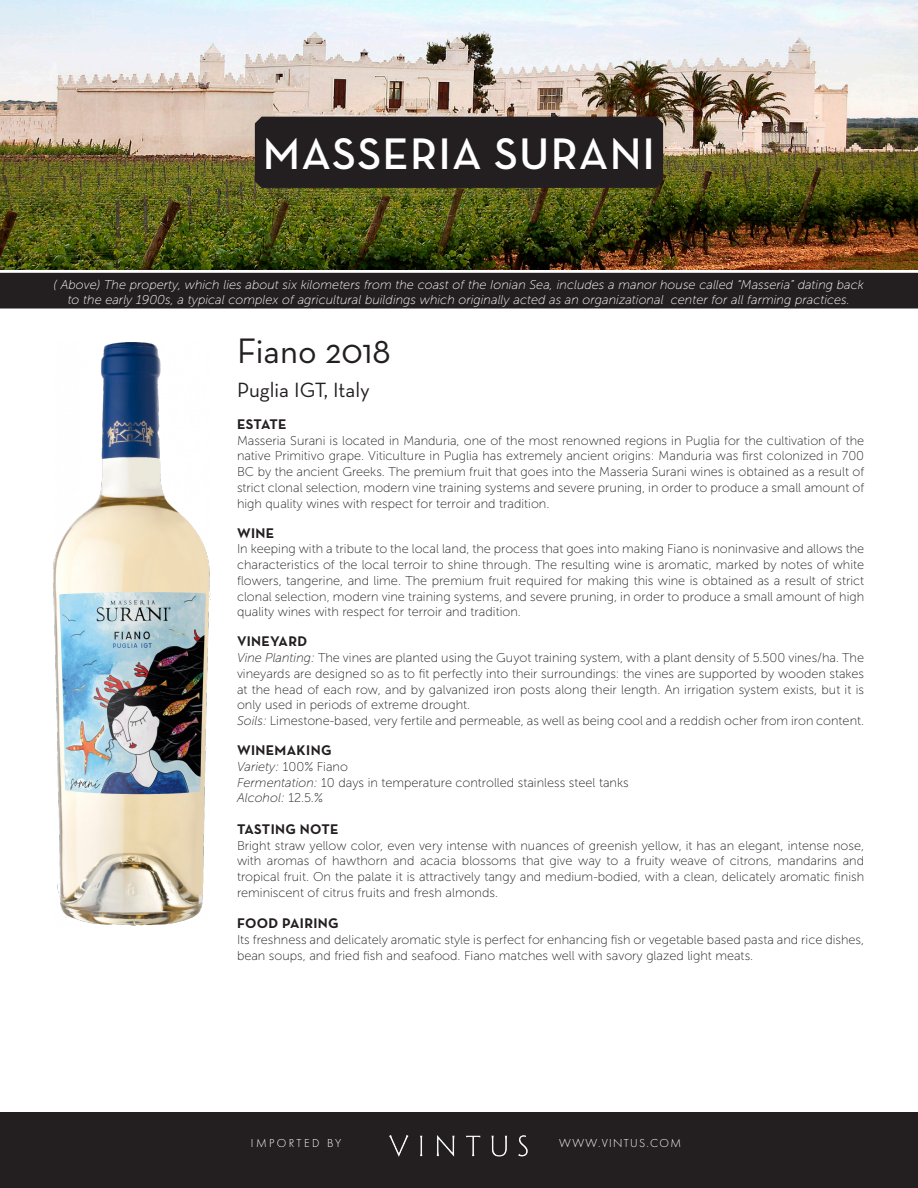
<style>
.page{position:relative;width:918px;height:1188px;background:#fff}
.page>*{position:absolute;margin:0;border:0;box-sizing:border-box;transform-origin:0 0}
.t1{font:600 45px "Neutraface Text";letter-spacing:.025em;color:#fff}
.t2{font:36px "Neutraface Text";color:#231f20}
.t3{font:21px "Neutraface Text";color:#231f20}
.t4{font:700 14.25px "Neutraface Text";letter-spacing:.025em;color:#231f20}
.t5{font:12.75px/15.8px "Museo Sans 100";color:#231f20;text-align:justify}
.t6{font:italic 12.75px/15.8px "Museo Sans 100";color:#fff;text-align:center}
.t7{font:italic 12.75px "Museo Sans 100";color:#231f20}
.t8{font:300 12px "Futura PT";letter-spacing:.11em;color:#fff}
.t9{font:300 12px "Futura PT";letter-spacing:.2em;color:#fff}
.s1{font-style:italic}
.s2{font-style:normal}
</style>
<div class="page">
<img style="left:0;top:0;width:918px;height:269px">
<div style="left:1px;top:274px;width:916px;height:34px;background:#231f20"></div>
<div style="left:0;top:273px;width:918px;height:36px;border:2px solid #231f20"></div>
<div style="left:255px;top:117px;width:408px;height:71px;background:#231f20"></div>
<div style="left:0;top:1112px;width:918px;height:76px;background:#231f20"></div>
<img style="left:384px;top:1133px;width:148px;height:24px">
<img style="left:54px;top:342px;width:156px;height:583px">
<p class="t1" style="left:263px;top:126px;width:394px">MASSERIA SURANI</p>
<p class="t6" style="left:54px;top:276px;width:812px">( Above) The property, which lies about six kilometers from the coast of the Ionian Sea, includes a manor house called “Masseria” dating back to the early 1900s, a typical complex of agricultural buildings which originally acted as an organizational center for all farming practices.</p>
<p class="t2" style="left:237px;top:328px;width:155px">Fiano 2018</p>
<p class="t3" style="left:237px;top:376px;width:134px">Puglia IGT, Italy</p>
<p class="t4" style="left:237px;top:415px;width:51px">ESTATE</p>
<p class="t5" style="left:237px;top:432px;width:629px">Masseria Surani is located in Manduria, one of the most renowned regions in Puglia for the cultivation of the native Primitivo grape. Viticulture in Puglia has extremely ancient origins: Manduria was first colonized in 700<br>BC by the ancient Greeks. The premium fruit that goes into the Masseria Surani wines is obtained as a result of strict clonal selection, modern vine training systems and severe pruning, in order to produce a small amount of high quality wines with respect for terroir and tradition.</p>
<p class="t4" style="left:237px;top:524px;width:39px">WINE</p>
<p class="t5" style="left:237px;top:541px;width:629px">In keeping with a tribute to the local land, the process that goes into making Fiano is noninvasive and allows the characteristics of the local terroir to shine through. The resulting wine is aromatic, marked by notes of white flowers, tangerine, and lime. The premium fruit required for making this wine is obtained as a result of strict clonal selection, modern vine training systems, and severe pruning, in order to produce a small amount of high quality wines with respect for terroir and tradition.</p>
<p class="t4" style="left:237px;top:632px;width:72px">VINEYARD</p>
<p class="t5" style="left:237px;top:650px;width:629px"><span class="s1">Vine Planting:</span> The vines are planted using the Guyot training system, with a plant density of 5.500 vines/ha. The vineyards are designed so as to fit perfectly into their surroundings: the vines are supported by wooden stakes at the head of each row, and by galvanized iron posts along their length. An irrigation system exists, but it is only used in periods of extreme drought.</p>
<p class="t5" style="left:237px;top:713px;width:629px"><span class="s1">Soils:</span> Limestone-based, very fertile and permeable, as well as being cool and a reddish ocher from iron content.</p>
<p class="t4" style="left:237px;top:741px;width:96px">WINEMAKING</p>
<p class="t5" style="left:237px;top:759px;width:112px"><span class="s1">Variety:</span> 100% Fiano</p>
<p class="t5" style="left:237px;top:774px;width:393px"><span class="s1">Fermentation:</span> 10 days in temperature controlled stainless steel tanks</p>
<p class="t7" style="left:237px;top:791px;width:87px">Alcohol: <span class="s2">12.5.%</span></p>
<p class="t4" style="left:237px;top:820px;width:103px">TASTING NOTE</p>
<p class="t5" style="left:237px;top:837px;width:629px">Bright straw yellow color, even very intense with nuances of greenish yellow, it has an elegant, intense nose, with aromas of hawthorn and acacia blossoms that give way to a fruity weave of citrons, mandarins and tropical fruit. On the palate it is attractively tangy and medium-bodied, with a clean, delicately aromatic finish reminiscent of citrus fruits and fresh almonds.</p>
<p class="t4" style="left:237px;top:914px;width:103px">FOOD PAIRING</p>
<p class="t5" style="left:237px;top:932px;width:629px">Its freshness and delicately aromatic style is perfect for enhancing fish or vegetable based pasta and rice dishes, bean soups, and fried fish and seafood. Fiano matches well with savory glazed light meats.</p>
<p class="t9" style="left:251px;top:1137px;width:92px">IMPORTED BY</p>
<p class="t8" style="left:559px;top:1137px;width:123px">WWW.VINTUS.COM</p>
</div>
